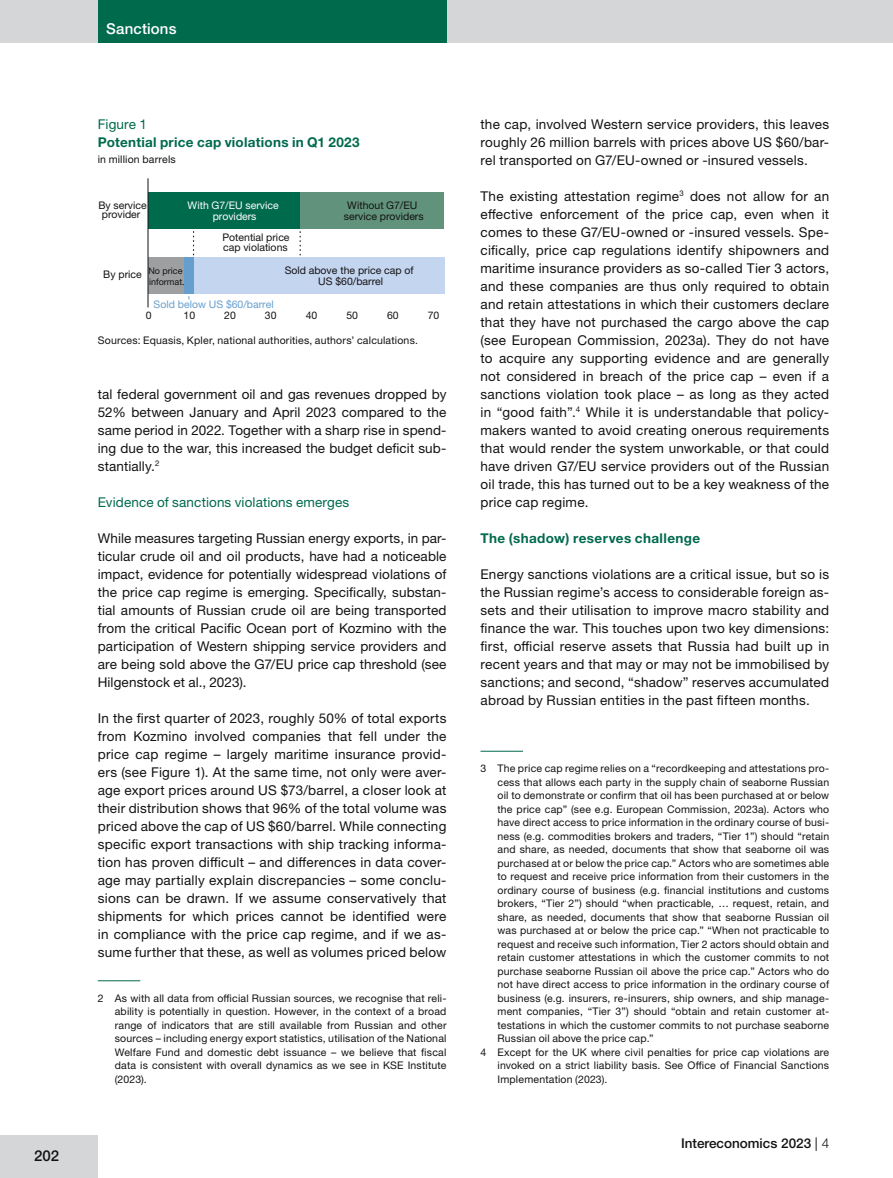
<style>
.page{position:relative;width:893px;height:1178px;background:#fff}
.page>*{position:absolute;margin:0;border:0;box-sizing:border-box;transform-origin:0 0}
.t1{font:500 15px "Helvetica Neue LTW1 G";letter-spacing:.01em;color:#fff}
.t2{font:500 15px "Helvetica Neue LTW1 G";color:#141314}
.t3{font:13.5px/18px "Helvetica Neue LTW1 G";letter-spacing:.015em;color:#141314;text-align:justify}
.t4{font:700 13.5px "Helvetica Neue LTW1 G";letter-spacing:.02em;color:#006a4d}
.t5{font:13.5px "Helvetica Neue LTW1 G";letter-spacing:.01em;color:#006a4d}
.t6{font:500 13.5px "Helvetica Neue LTW1 G";color:#141314}
.t7{font:10.5px/13.5px "Helvetica Neue LTW1 G";letter-spacing:.02em;color:#141314;text-align:justify}
.t8{font:10.5px/10.9px "Helvetica Neue LTW1 G";color:#141314;text-align:center}
.t9{font:10.5px/10.9px "Helvetica Neue LTW1 G";color:#fff;text-align:center}
.t10{font:10.5px "Helvetica Neue LTW1 G";color:#669fce}
.t11{font:9px/10.9px "Helvetica Neue LTW1 G";color:#141314}
.s1{font-weight:400}
.s2{font-weight:300}
</style>
<div class="page">
<div style="left:0;top:0;width:893px;height:43px;background:#d5d6d7"></div>
<div style="left:98px;top:0;width:348px;height:43px;background:#006a4d"></div>
<div style="left:0;top:1135px;width:98px;height:43px;background:#d5d6d7"></div>
<hr style="left:98px;top:980px;width:42px;height:1px;background:#006a4d">
<hr style="left:480px;top:751px;width:43px;height:1px;background:#006a4d">
<div style="left:148px;top:192px;width:152px;height:37px;background:#006a4d"></div>
<div style="left:300px;top:192px;width:144px;height:37px;background:#61927c"></div>
<div style="left:148px;top:257px;width:36px;height:37px;background:#9d9fa1"></div>
<div style="left:184px;top:257px;width:10px;height:37px;background:#669fce"></div>
<div style="left:194px;top:257px;width:250px;height:37px;background:#c4d5f0"></div>
<hr style="left:148px;top:178px;width:1px;height:129px;background:#141314">
<svg style="left:193px;top:231px;width:1px;height:24px"></svg>
<svg style="left:300px;top:231px;width:1px;height:24px"></svg>
<p class="t2" style="left:34px;top:1147px;width:27px">202</p>
<p class="t1" style="left:106px;top:20px;width:72px">Sanctions</p>
<p class="t5" style="left:98px;top:115px;width:51px">Figure 1</p>
<p class="t4" style="left:98px;top:133px;width:263px">Potential price cap violations in Q1 2023</p>
<p class="t7" style="left:98px;top:152px;width:79px">in million barrels</p>
<p class="t7" style="left:98px;top:200px;width:50px;line-height:9px;text-align:center">By service provider</p>
<p class="t9" style="left:188px;top:200px;width:93px">With G7/EU service providers</p>
<p class="t8" style="left:344px;top:200px;width:81px">Without G7/EU service providers</p>
<p class="t8" style="left:222px;top:233px;width:69px;line-height:9.4px;text-align:left">Potential price cap violations</p>
<p class="t11" style="left:149px;top:265px;width:38px">No price informat.</p>
<p class="t8" style="left:285px;top:264px;width:131px">Sold above the price cap of<br>US $60/barrel</p>
<p class="t7" style="left:103px;top:267px;width:40px">By price</p>
<p class="t10" style="left:154px;top:298px;width:122px">Sold below US $60/barrel</p>
<p class="t7" style="left:146px;top:309px;width:7px">0</p>
<p class="t7" style="left:184px;top:309px;width:13px">10</p>
<p class="t7" style="left:224px;top:309px;width:13px">20</p>
<p class="t7" style="left:265px;top:309px;width:13px">30</p>
<p class="t7" style="left:306px;top:309px;width:13px">40</p>
<p class="t7" style="left:346px;top:309px;width:13px">50</p>
<p class="t7" style="left:387px;top:309px;width:13px">60</p>
<p class="t7" style="left:428px;top:309px;width:13px">70</p>
<p class="t7" style="left:98px;top:334px;width:322px">Sources: Equasis, Kpler, national authorities, authors’ calculations.</p>
<p class="t3" style="left:98px;top:385px;width:350px">tal federal government oil and gas revenues dropped by 52% between January and April 2023 compared to the same period in 2022. Together with a sharp rise in spend&shy;ing due to the war, this increased the budget deficit sub&shy;stantially.<sup>2</sup></p>
<p class="t5" style="left:98px;top:493px;width:253px">Evidence of sanctions violations emerges</p>
<p class="t3" style="left:98px;top:529px;width:350px">While measures targeting Russian energy exports, in par&shy;ticular crude oil and oil products, have had a noticeable impact, evidence for potentially widespread violations of the price cap regime is emerging. Specifically, substan&shy;tial amounts of Russian crude oil are being transported from the critical Pacific Ocean port of Kozmino with the participation of Western shipping service providers and are being sold above the G7/EU price cap threshold (see Hilgenstock et al., 2023).</p>
<p class="t3" style="left:98px;top:709px;width:350px">In the first quarter of 2023, roughly 50% of total exports from Kozmino involved companies that fell under the price cap regime – largely maritime insurance provid&shy;ers (see Figure 1). At the same time, not only were aver&shy;age export prices around US $73/barrel, a closer look at their distribution shows that 96% of the total volume was priced above the cap of US $60/barrel. While connecting specific export transactions with ship tracking informa&shy;tion has proven difficult – and differences in data cover&shy;age may partially explain discrepancies – some conclu&shy;sions can be drawn. If we assume conservatively that shipments for which prices cannot be identified were in compliance with the price cap regime, and if we as&shy;sume further that these, as well as volumes priced below</p>
<p class="t7" style="left:115px;top:991px;width:333px;text-indent:-17px">2 As with all data from official Russian sources, we recognise that reli&shy;ability is potentially in question. However, in the context of a broad range of indicators that are still available from Russian and other sources – including energy export statistics, utilisation of the National Welfare Fund and domestic debt issuance – we believe that fiscal data is consistent with overall dynamics as we see in KSE Institute (2023).</p>
<p class="t3" style="left:480px;top:115px;width:350px">the cap, involved Western service providers, this leaves roughly 26 million barrels with prices above US $60/bar&shy;rel transported on G7/EU-owned or -insured vessels.</p>
<p class="t3" style="left:480px;top:187px;width:350px">The existing attestation regime<sup>3</sup> does not allow for an effective enforcement of the price cap, even when it comes to these G7/EU-owned or -insured vessels. Spe&shy;cifically, price cap regulations identify shipowners and maritime insurance providers as so-called Tier 3 actors, and these companies are thus only required to obtain and retain attestations in which their customers declare that they have not purchased the cargo above the cap (see European Commission, 2023a). They do not have to acquire any supporting evidence and are generally not considered in breach of the price cap – even if a sanctions violation took place – as long as they acted in “good faith”.<sup>4</sup> While it is understandable that policy&shy;makers wanted to avoid creating onerous requirements that would render the system unworkable, or that could have driven G7/EU service providers out of the Russian oil trade, this has turned out to be a key weakness of the price cap regime.</p>
<p class="t4" style="left:480px;top:529px;width:221px">The (shadow) reserves challenge</p>
<p class="t3" style="left:480px;top:565px;width:350px">Energy sanctions violations are a critical issue, but so is the Russian regime’s access to considerable foreign as&shy;sets and their utilisation to improve macro stability and finance the war. This touches upon two key dimensions: first, official reserve assets that Russia had built up in recent years and that may or may not be immobilised by sanctions; and second, “shadow” reserves accumulated abroad by Russian entities in the past fifteen months.</p>
<p class="t7" style="left:480px;top:761px;width:350px">3 The price cap regime relies on a “recordkeeping and attestations pro-</p>
<p class="t7" style="left:497px;top:775px;width:333px">cess that allows each party in the supply chain of seaborne Russian</p>
<p class="t7" style="left:497px;top:789px;width:333px">oil to demonstrate or confirm that oil has been purchased at or below</p>
<p class="t7" style="left:497px;top:802px;width:333px">the price cap” (see e.g. European Commission, 2023a). Actors who</p>
<p class="t7" style="left:497px;top:816px;width:333px">have direct access to price information in the ordinary course of busi-</p>
<p class="t7" style="left:497px;top:829px;width:333px">ness (e.g. commodities brokers and traders, “Tier 1”) should “retain</p>
<p class="t7" style="left:497px;top:843px;width:333px">and share, as needed, documents that show that seaborne oil was</p>
<p class="t7" style="left:497px;top:856px;width:333px">purchased at or below the price cap.” Actors who are sometimes able</p>
<p class="t7" style="left:497px;top:870px;width:333px">to request and receive price information from their customers in the</p>
<p class="t7" style="left:497px;top:883px;width:333px">ordinary course of business (e.g. financial institutions and customs</p>
<p class="t7" style="left:497px;top:897px;width:333px">brokers, “Tier 2”) should “when practicable, … request, retain, and</p>
<p class="t7" style="left:497px;top:910px;width:333px">share, as needed, documents that show that seaborne Russian oil</p>
<p class="t7" style="left:497px;top:924px;width:333px">was purchased at or below the price cap.” “When not practicable to</p>
<p class="t7" style="left:497px;top:937px;width:333px">request and receive such information, Tier 2 actors should obtain and</p>
<p class="t7" style="left:497px;top:951px;width:333px">retain customer attestations in which the customer commits to not</p>
<p class="t7" style="left:497px;top:964px;width:333px">purchase seaborne Russian oil above the price cap.” Actors who do</p>
<p class="t7" style="left:497px;top:978px;width:333px">not have direct access to price information in the ordinary course of</p>
<p class="t7" style="left:497px;top:991px;width:333px">business (e.g. insurers, re-insurers, ship owners, and ship manage-</p>
<p class="t7" style="left:497px;top:1005px;width:333px">ment companies, “Tier 3”) should “obtain and retain customer at-</p>
<p class="t7" style="left:497px;top:1018px;width:333px">testations in which the customer commits to not purchase seaborne</p>
<p class="t7" style="left:497px;top:1032px;width:158px">Russian oil above the price cap.”</p>
<p class="t7" style="left:480px;top:1045px;width:350px">4 Except for the UK where civil penalties for price cap violations are</p>
<p class="t7" style="left:497px;top:1059px;width:333px">invoked on a strict liability basis. See Office of Financial Sanctions</p>
<p class="t7" style="left:497px;top:1072px;width:111px">Implementation (2023).</p>
<p class="t6" style="left:681px;top:1135px;width:150px">Intereconomics 2023 <span class="s1">|</span> <span class="s2">4</span></p>
</div>
